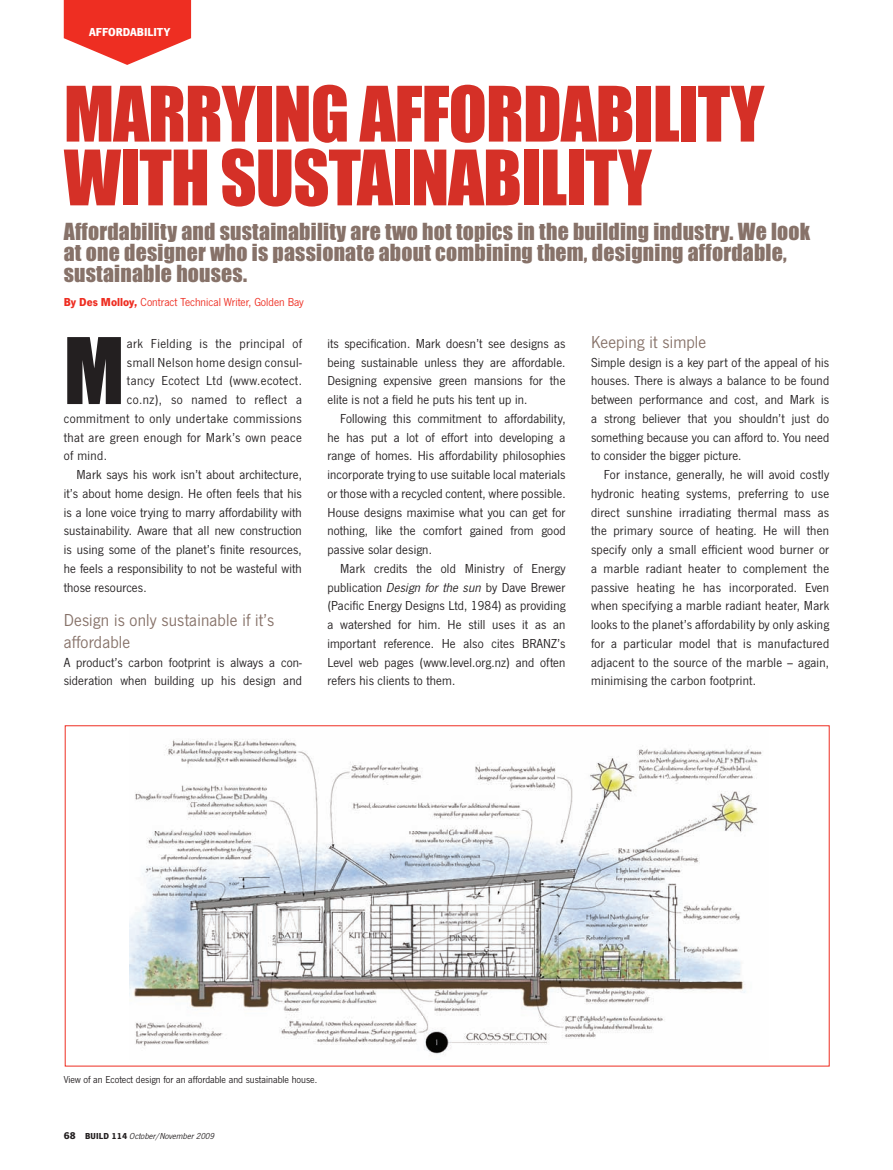
<style>
.page{position:relative;width:893px;height:1170px;background:#fff}
.page>*{position:absolute;margin:0;border:0;box-sizing:border-box;transform-origin:0 0}
.t1{font:84.6px "Impact MT Std";color:#231f20}
.t2{font:70.5px/63.8px "Impact MT Std";letter-spacing:-.015em;color:#d53027}
.t3{font:21.75px/21px "Impact MT Std";letter-spacing:.01em;color:#877269}
.t4{font:18px/21.6px "News Got";letter-spacing:.01em;color:#877269}
.t5{font:13.5px/18.8px "News Got";letter-spacing:.01em;color:#231f20;text-align:justify}
.t6{font:13.5px "News Got";letter-spacing:.03em;color:#231f20}
.t7{font:12px "News Got";color:#ee2e22}
.t8{font:700 12px "News Got";color:#fff}
.t9{font:10.5px "News Got";color:#231f20}
.t10{font:italic 9px "News Got";letter-spacing:.01em;color:#231f20}
.s1{font-weight:700}
.s2{font-style:italic}
.s3{font-weight:700;font-style:normal;font-size:10.2px}
.s4{font-weight:700;font-style:normal}
</style>
<div class="page">
<svg style="left:64px;top:0;width:127px;height:65px"></svg>
<img style="left:130px;top:739px;width:632px;height:315px">
<p class="t8" style="left:89px;top:25px;width:83px">AFFORDABILITY</p>
<h2 class="t2" style="left:64px;top:80px;width:702px">Marrying affordability with sustainability</h2>
<h3 class="t3" style="left:64px;top:221px;width:748px">Affordability and sustainability are two hot topics in the building industry. We look at one designer who is passionate about combining them, designing affordable, sustainable houses.</h3>
<p class="t7" style="left:64px;top:295px;width:242px"><span class="s1">By Des Molloy,</span> Contract Technical Writer, Golden Bay</p>
<h1 class="t1" style="left:64px;top:315px;width:55px">M</h1>
<p class="t6" style="left:127px;top:336px;width:176px">ark Fielding is the principal of</p>
<h3 class="t4" style="left:591px;top:331px;width:117px">Keeping it simple</h3>
<p class="t5" style="left:591px;top:353px;width:240px">Simple design is a key part of the appeal of his houses. There is always a balance to be found between performance and cost, and Mark is a strong believer that you shouldn’t just do something because you can afford to. You need to consider the bigger picture.</p>
<p class="t5" style="left:591px;top:465px;width:240px;text-indent:13px">For instance, generally, he will avoid costly hydronic heating systems, preferring to use direct sunshine irradiating thermal mass as the primary source of heating. He will then specify only a small efficient wood burner or a marble radiant heater to complement the passive heating he has incorporated. Even when specifying a marble radiant heater, Mark looks to the planet’s affordability by only asking for a particular model that is manufactured adjacent to the source of the marble – again, minimising the carbon footprint.</p>
<p class="t5" style="left:327px;top:334px;width:240px">its specification. Mark doesn’t see designs as being sustainable unless they are affordable.<br>Designing expensive green mansions for the elite is not a field he puts his tent up in.</p>
<p class="t5" style="left:327px;top:409px;width:240px;text-indent:13px">Following this commitment to affordability, he has put a lot of effort into developing a range of homes. His affordability philosophies incorporate trying to use suitable local materials or those with a recycled content, where possible.<br>House designs maximise what you can get for nothing, like the comfort gained from good passive solar design.</p>
<p class="t5" style="left:327px;top:559px;width:240px;text-indent:13px">Mark credits the old Ministry of Energy publication <span class="s2">Design for the sun</span> by Dave Brewer (Pacific Energy Designs Ltd, 1984) as providing a watershed for him. He still uses it as an important reference. He also cites BRANZ’s Level web pages (www.level.org.nz) and often refers his clients to them.</p>
<p class="t6" style="left:127px;top:354px;width:176px">small Nelson home design consul-</p>
<p class="t6" style="left:127px;top:373px;width:176px">tancy Ecotect Ltd (www.ecotect.</p>
<p class="t6" style="left:127px;top:392px;width:176px">co.nz), so named to reflect a</p>
<p class="t6" style="left:64px;top:411px;width:240px">commitment to only undertake commissions</p>
<p class="t6" style="left:64px;top:429px;width:240px">that are green enough for Mark’s own peace</p>
<p class="t5" style="left:64px;top:446px;width:45px">of mind.</p>
<p class="t5" style="left:77px;top:465px;width:227px">Mark says his work isn’t about architecture,</p>
<p class="t5" style="left:64px;top:484px;width:240px">it’s about home design. He often feels that his</p>
<p class="t5" style="left:64px;top:503px;width:240px">is a lone voice trying to marry affordability with</p>
<p class="t5" style="left:64px;top:521px;width:240px">sustainability. Aware that all new construction</p>
<p class="t5" style="left:64px;top:540px;width:240px">is using some of the planet’s finite resources,</p>
<p class="t5" style="left:64px;top:559px;width:240px">he feels a responsibility to not be wasteful with</p>
<p class="t5" style="left:64px;top:578px;width:84px">those resources.</p>
<h3 class="t4" style="left:64px;top:609px;width:212px">Design is only sustainable if it’s affordable</h3>
<p class="t5" style="left:64px;top:653px;width:240px">A product’s carbon footprint is always a con&shy;sideration when building up his design and</p>
<p class="t9" style="left:64px;top:1073px;width:255px">View of an Ecotect design for an affordable and sustainable house.</p>
<p class="t10" style="left:64px;top:1131px;width:152px"><span class="s3">68</span> <span class="s4">BUILD 114</span> October/November 2009</p>
</div>
